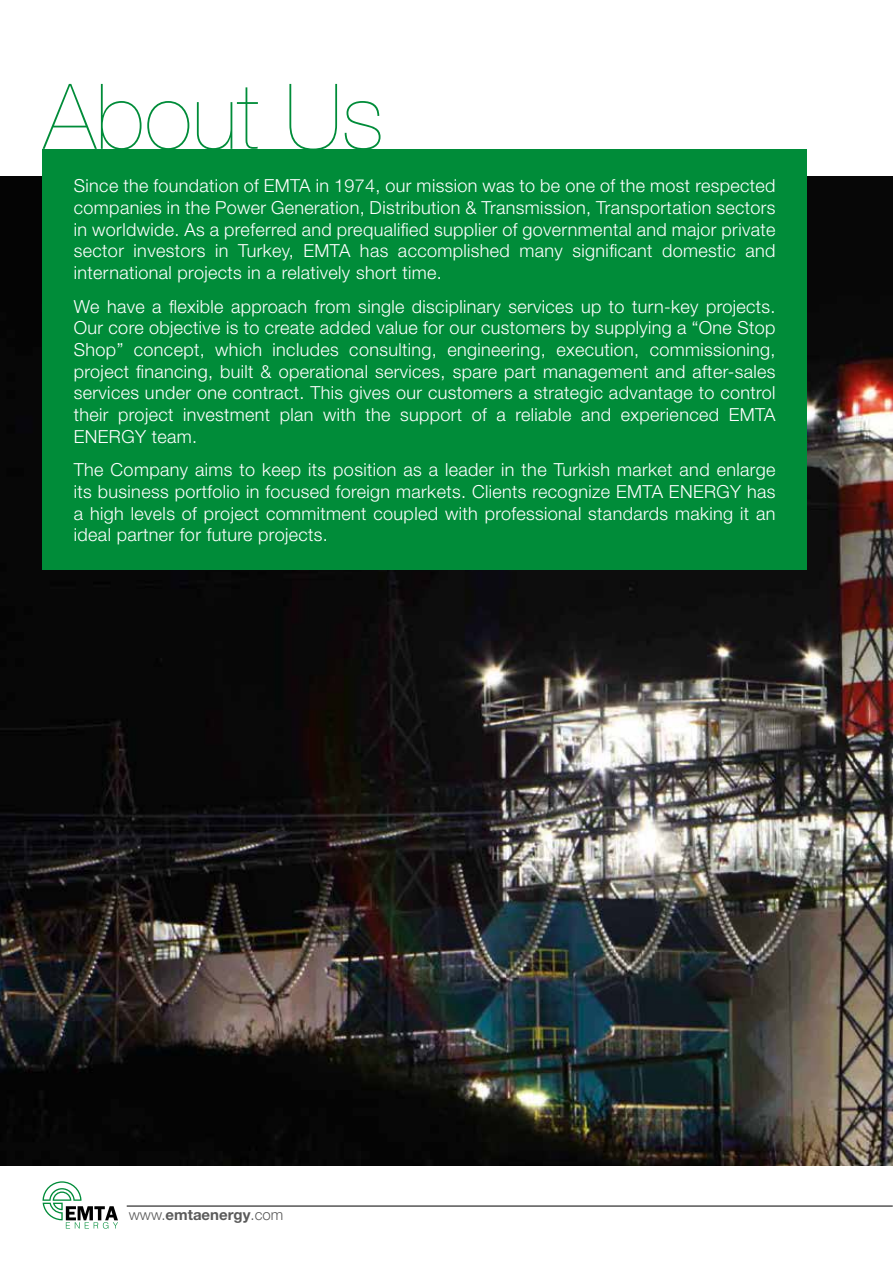
<style>
.page{position:relative;width:893px;height:1263px;background:#fff}
.page>*{position:absolute;margin:0;border:0;box-sizing:border-box;transform-origin:0 0}
.t1{font:200 90.9px "Helvetica Neue LT Pro";color:#008c39}
.t2{font:300 18px/21.6px "Helvetica Neue LT Pro";letter-spacing:.02em;color:#fff;text-align:justify}
.t3{font:700 15px "Helvetica Neue LT Pro";color:#000}
.s1{font-weight:300}
</style>
<div class="page">
<hr style="left:127px;top:1206px;width:766px;height:1px;background:#000">
<svg style="left:43px;top:1181px;width:75px;height:48px"></svg>
<img style="left:0;top:176px;width:893px;height:989px">
<div style="left:43px;top:149px;width:764px;height:421px;background:#008c39"></div>
<h1 class="t1" style="left:44px;top:64px;width:342px">About Us</h1>
<p class="t2" style="left:74px;top:175px;width:703px">Since the foundation of EMTA in 1974, our mission was to be one of the most respected companies in the Power Generation, Distribution &amp; Transmission, Transportation sectors in worldwide. As a preferred and prequalified supplier of governmental and major private sector investors in Turkey, EMTA has accomplished many significant domestic and international projects in a relatively short time.</p>
<p class="t2" style="left:74px;top:295px;width:703px">We have a flexible approach from single disciplinary services up to turn-key projects.<br>Our core objective is to create added value for our customers by supplying a “One Stop Shop” concept, which includes consulting, engineering, execution, commissioning, project financing, built &amp; operational services, spare part management and after-sales services under one contract. This gives our customers a strategic advantage to control their project investment plan with the support of a reliable and experienced EMTA ENERGY team.</p>
<p class="t2" style="left:74px;top:459px;width:703px">The Company aims to keep its position as a leader in the Turkish market and enlarge its business portfolio in focused foreign markets. Clients recognize EMTA ENERGY has a high levels of project commitment coupled with professional standards making it an ideal partner for future projects.</p>
<p class="t3" style="left:129px;top:1205px;width:156px"><span class="s1">www.</span>emtaenergy<span class="s1">.com</span></p>
</div>
